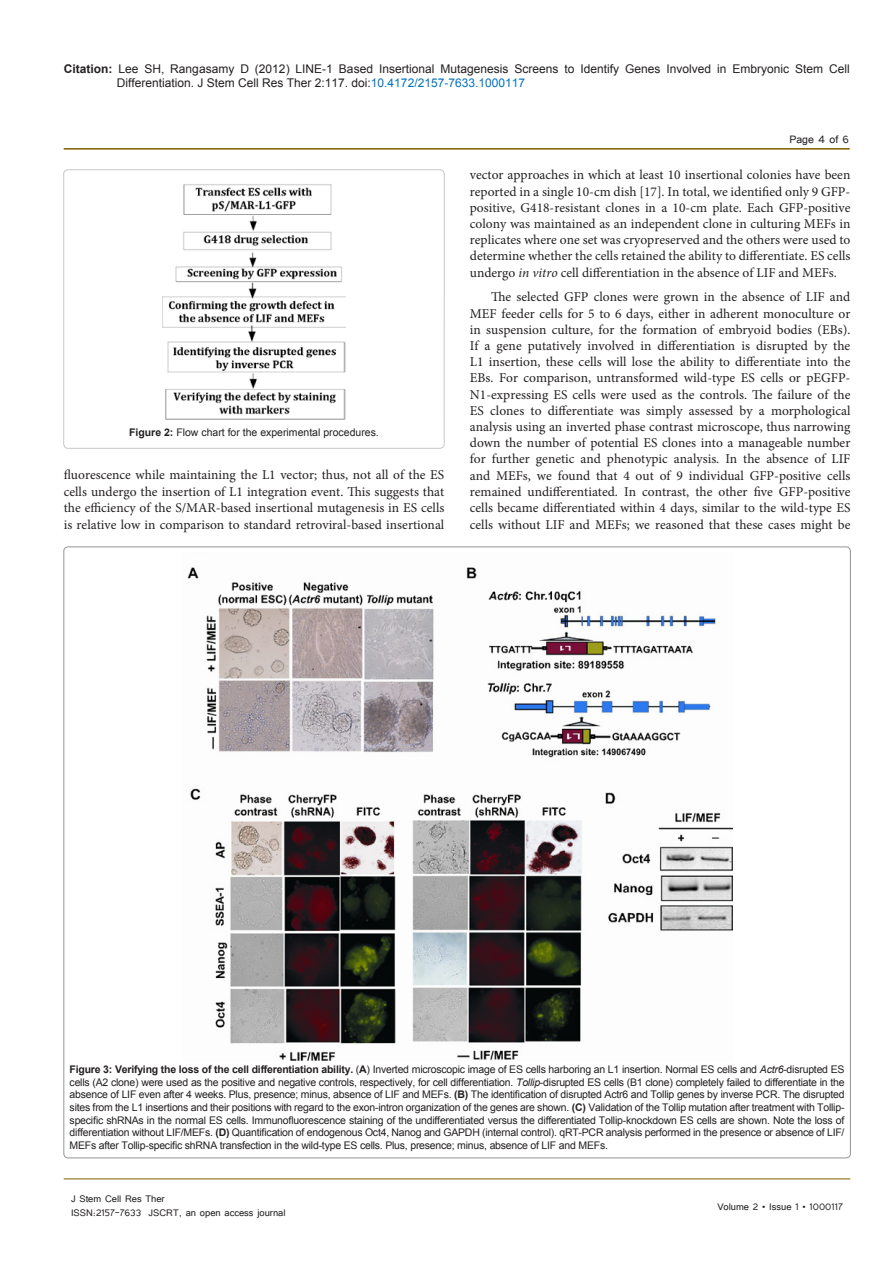
<style>
.page{position:relative;width:893px;height:1263px;background:#fff}
.page>*{position:absolute;margin:0;border:0;box-sizing:border-box;transform-origin:0 0}
.t1{font:13.5px/16.2px "Minion Pro";color:#231f20;text-align:justify}
.t2{font:13.5px "Tunga";color:#231f20}
.t3{font:12px/14.4px "Arial";color:#231f20}
.t4{font:12px/14.4px "Tunga";color:#231f20}
.t5{font:10.5px/12.6px "Arial";letter-spacing:-.02em;color:#231f20;text-align:justify}
.t6{font:10.5px "Arial";color:#231f20}
.s1{font-weight:700}
.s2{color:#0072bc}
.s3{font-style:italic}
</style>
<div class="page">
<hr style="left:64px;top:148px;width:786px;height:2px;background:#7f5c00">
<hr style="left:64px;top:1179px;width:786px;height:1px;background:#7f5c00">
<img style="left:163px;top:184px;width:182px;height:236px">
<div style="left:64px;top:170px;width:380px;height:278px;border:1px solid #c7c8ca;border-radius:4px"></div>
<img style="left:187px;top:567px;width:545px;height:493px">
<p class="t3" style="left:117px;top:61px;width:734px;text-indent:-53px"><span class="s1">Citation:</span> Lee SH, Rangasamy D (2012) LINE-1 Based Insertional Mutagenesis Screens to Identify Genes Involved in Embryonic Stem Cell<br>Differentiation. J Stem Cell Res Ther 2:117. doi:<span class="s2">10.4172/2157-7633.1000117</span></p>
<p class="t6" style="left:129px;top:425px;width:251px"><span class="s1">Figure 2:</span> Flow chart for the experimental procedures.</p>
<p class="t1" style="left:64px;top:467px;width:382px">fluorescence while maintaining the L1 vector; thus, not all of the ES cells undergo the insertion of L1 integration event. This suggests that the efficiency of the S/MAR-based insertional mutagenesis in ES cells is relative low in comparison to standard retroviral-based insertional</p>
<p class="t2" style="left:789px;top:131px;width:61px">Page 4 of 6</p>
<p class="t1" style="left:470px;top:167px;width:382px">vector approaches in which at least 10 insertional colonies have been reported in a single 10-cm dish [17]. In total, we identified only 9 GFP&shy;positive, G418-resistant clones in a 10-cm plate. Each GFP-positive colony was maintained as an independent clone in culturing MEFs in replicates where one set was cryopreserved and the others were used to determine whether the cells retained the ability to differentiate. ES cells undergo <span class="s3">in vitro</span> cell differentiation in the absence of LIF and MEFs.</p>
<p class="t1" style="left:470px;top:289px;width:382px;text-indent:21px">The selected GFP clones were grown in the absence of LIF and MEF feeder cells for 5 to 6 days, either in adherent monoculture or in suspension culture, for the formation of embryoid bodies (EBs).<br>If a gene putatively involved in differentiation is disrupted by the L1 insertion, these cells will lose the ability to differentiate into the EBs. For comparison, untransformed wild-type ES cells or pEGFP-N1-expressing ES cells were used as the controls. The failure of the ES clones to differentiate was simply assessed by a morphological analysis using an inverted phase contrast microscope, thus narrowing down the number of potential ES clones into a manageable number for further genetic and phenotypic analysis. In the absence of LIF and MEFs, we found that 4 out of 9 individual GFP-positive cells remained undifferentiated. In contrast, the other five GFP-positive cells became differentiated within 4 days, similar to the wild-type ES cells without LIF and MEFs; we reasoned that these cases might be</p>
<p class="t5" style="left:70px;top:1063px;width:776px"><span class="s1">Figure 3: Verifying the loss of the cell differentiation ability.</span> (<span class="s1">A</span>) Inverted microscopic image of ES cells harboring an L1 insertion. Normal ES cells and <span class="s3">Actr6</span>-disrupted ES cells (A2 clone) were used as the positive and negative controls, respectively, for cell differentiation. <span class="s3">Tollip</span>-disrupted ES cells (B1 clone) completely failed to differentiate in the absence of LIF even after 4 weeks. Plus, presence; minus, absence of LIF and MEFs. <span class="s1">(B)</span> The identification of disrupted Actr6 and Tollip genes by inverse PCR. The disrupted sites from the L1 insertions and their positions with regard to the exon-intron organization of the genes are shown. <span class="s1">(C)</span> Validation of the Tollip mutation after treatment with Tollip&shy;specific shRNAs in the normal ES cells. Immunofluorescence staining of the undifferentiated versus the differentiated Tollip-knockdown ES cells are shown. Note the loss of differentiation without LIF/MEFs. <span class="s1">(D)</span> Quantification of endogenous Oct4, Nanog and GAPDH (internal control). qRT-PCR analysis performed in the presence or absence of LIF/ MEFs after Tollip-specific shRNA transfection in the wild-type ES cells. Plus, presence; minus, absence of LIF and MEFs.</p>
<p class="t4" style="left:71px;top:1190px;width:216px">J Stem Cell Res Ther<br>ISSN:2157-7633 JSCRT, an open access journal</p>
<p class="t4" style="left:717px;top:1199px;width:127px">Volume 2 • Issue 1 • 1000117</p>
</div>
